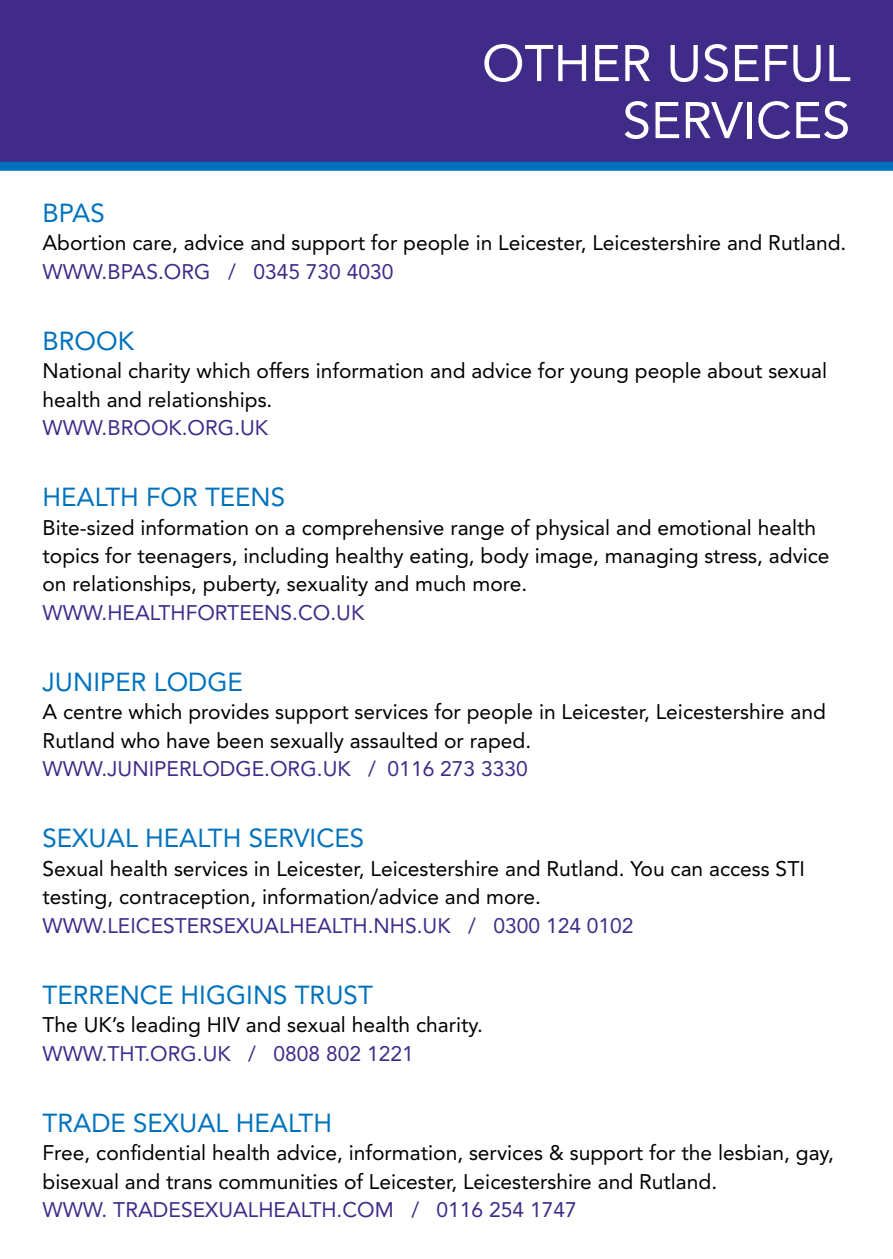
<style>
.page{position:relative;width:893px;height:1259px;background:#fff}
.page>*{position:absolute;margin:0;border:0;box-sizing:border-box;transform-origin:0 0}
.t1{font:51px/57px "Avenir LT Std";color:#fff;text-align:right}
.t2{font:25.8px "Avenir LT Std";color:#0072bc}
.t3{font:21px/28.5px "Avenir LT Std";color:#000}
.s1{color:#402b89}
</style>
<div class="page">
<div style="left:0;top:0;width:893px;height:162px;background:#402b89"></div>
<div style="left:0;top:162px;width:893px;height:9px;background:#0072bc"></div>
<p class="t1" style="left:482px;top:35px;width:370px">OTHER USEFUL<br>SERVICES</p>
<p class="t2" style="left:43px;top:198px;width:64px">BPAS</p>
<p class="t3" style="left:43px;top:229px;width:805px">Abortion care, advice and support for people in Leicester, Leicestershire and Rutland.<br><span class="s1">WWW.BPAS.ORG / 0345 730 4030</span></p>
<p class="t2" style="left:43px;top:326px;width:93px">BROOK</p>
<p class="t3" style="left:43px;top:357px;width:786px">National charity which offers information and advice for young people about sexual health and relationships.<br><span class="s1">WWW.BROOK.ORG.UK</span></p>
<p class="t2" style="left:43px;top:482px;width:244px">HEALTH FOR TEENS</p>
<p class="t3" style="left:43px;top:513px;width:789px">Bite-sized information on a comprehensive range of physical and emotional health topics for teenagers, including healthy eating, body image, managing stress, advice on relationships, puberty, sexuality and much more.<br><span class="s1">WWW.HEALTHFORTEENS.CO.UK</span></p>
<p class="t2" style="left:43px;top:667px;width:202px">JUNIPER LODGE</p>
<p class="t3" style="left:43px;top:698px;width:785px">A centre which provides support services for people in Leicester, Leicestershire and<br>Rutland who have been sexually assaulted or raped.<br><span class="s1">WWW.JUNIPERLODGE.ORG.UK / 0116 273 3330</span></p>
<p class="t2" style="left:43px;top:823px;width:323px">SEXUAL HEALTH SERVICES</p>
<p class="t3" style="left:43px;top:854px;width:764px">Sexual health services in Leicester, Leicestershire and Rutland. You can access STI testing, contraception, information/advice and more.<br><span class="s1">WWW.LEICESTERSEXUALHEALTH.NHS.UK / 0300 124 0102</span></p>
<p class="t2" style="left:43px;top:980px;width:332px">TERRENCE HIGGINS TRUST</p>
<p class="t3" style="left:43px;top:1011px;width:442px">The UK’s leading HIV and sexual health charity.<br><span class="s1">WWW.THT.ORG.UK / 0808 802 1221</span></p>
<p class="t2" style="left:43px;top:1107px;width:291px">TRADE SEXUAL HEALTH</p>
<p class="t3" style="left:43px;top:1139px;width:793px">Free, confidential health advice, information, services &amp; support for the lesbian, gay, bisexual and trans communities of Leicester, Leicestershire and Rutland.<br><span class="s1">WWW. TRADESEXUALHEALTH.COM / 0116 254 1747</span></p>
</div>
